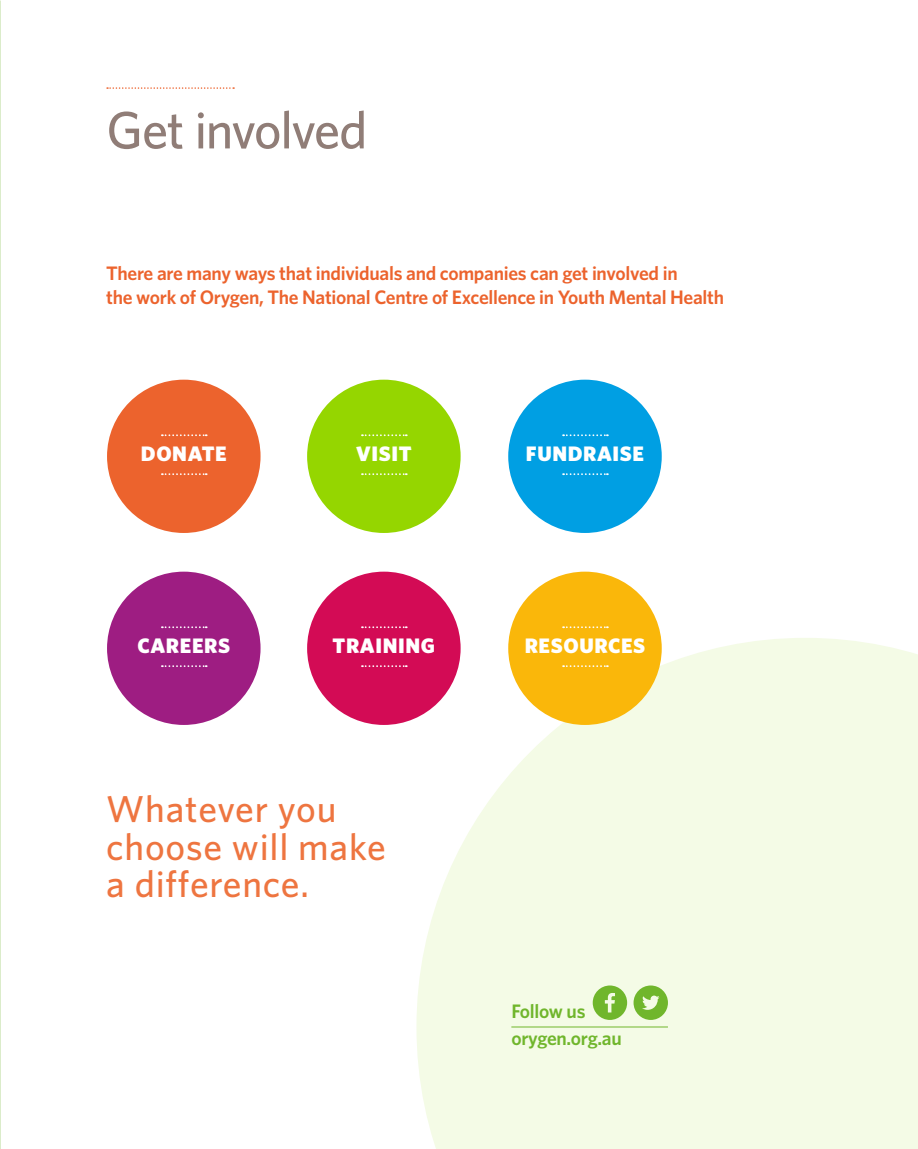
<style>
.page{position:relative;width:918px;height:1149px;background:#fff}
.page>*{position:absolute;margin:0;border:0;box-sizing:border-box;transform-origin:0 0}
.t1{font:500 52.5px "Whitney";letter-spacing:-.03em;color:#907d77}
.t2{font:500 37.5px/37.5px "Whitney";letter-spacing:.02em;color:#ee7540}
.t3{font:900 21px "Whitney";letter-spacing:.03em;color:#fff}
.t4{font:600 19.5px/24px "Whitney";letter-spacing:-.015em;color:#ec632d}
.t5{font:600 19.5px "Whitney";letter-spacing:-.015em;color:#70b62c}
</style>
<div class="page">
<svg style="left:416px;top:638px;width:502px;height:510px;background:#f4fbe8"></svg>
<svg style="left:107px;top:87px;width:127px;height:2px"></svg>
<div style="left:107px;top:379px;width:154px;height:154px;background:#ec632d;border-radius:50%"></div>
<svg style="left:162px;top:434px;width:45px;height:2px"></svg>
<svg style="left:162px;top:473px;width:45px;height:2px"></svg>
<div style="left:107px;top:571px;width:154px;height:153px;background:#9e1d82;border-radius:50%"></div>
<svg style="left:162px;top:626px;width:45px;height:2px"></svg>
<svg style="left:162px;top:665px;width:45px;height:2px"></svg>
<div style="left:307px;top:379px;width:154px;height:154px;background:#95d600;border-radius:50%"></div>
<svg style="left:362px;top:434px;width:45px;height:2px"></svg>
<svg style="left:362px;top:473px;width:45px;height:2px"></svg>
<div style="left:307px;top:571px;width:154px;height:153px;background:#d30b55;border-radius:50%"></div>
<svg style="left:362px;top:626px;width:45px;height:2px"></svg>
<svg style="left:362px;top:665px;width:45px;height:2px"></svg>
<div style="left:508px;top:379px;width:154px;height:154px;background:#009fe3;border-radius:50%"></div>
<svg style="left:563px;top:434px;width:45px;height:2px"></svg>
<svg style="left:563px;top:473px;width:45px;height:2px"></svg>
<div style="left:508px;top:571px;width:154px;height:153px;background:#fab70a;border-radius:50%"></div>
<svg style="left:563px;top:626px;width:45px;height:2px"></svg>
<svg style="left:563px;top:665px;width:45px;height:2px"></svg>
<svg style="left:593px;top:985px;width:34px;height:34px"></svg>
<svg style="left:634px;top:985px;width:34px;height:34px"></svg>
<hr style="left:511px;top:1026px;width:157px;height:1px;background:#70b62c">
<h1 class="t1" style="left:106px;top:95px;width:263px">Get involved</h1>
<p class="t4" style="left:106px;top:260px;width:619px">There are many ways that individuals and companies can get involved in<br>the work of Orygen, The National Centre of Excellence in Youth Mental Health</p>
<p class="t3" style="left:141px;top:439px;width:87px">DONATE</p>
<p class="t3" style="left:356px;top:439px;width:57px">VISIT</p>
<p class="t3" style="left:526px;top:439px;width:120px">FUNDRAISE</p>
<p class="t3" style="left:137px;top:631px;width:94px">CAREERS</p>
<p class="t3" style="left:333px;top:631px;width:104px">TRAINING</p>
<p class="t3" style="left:525px;top:631px;width:122px">RESOURCES</p>
<h2 class="t2" style="left:106px;top:789px;width:281px">Whatever you choose will make a difference.</h2>
<p class="t5" style="left:511px;top:998px;width:76px">Follow us</p>
<p class="t5" style="left:511px;top:1024px;width:112px">orygen.org.au</p>
</div>
